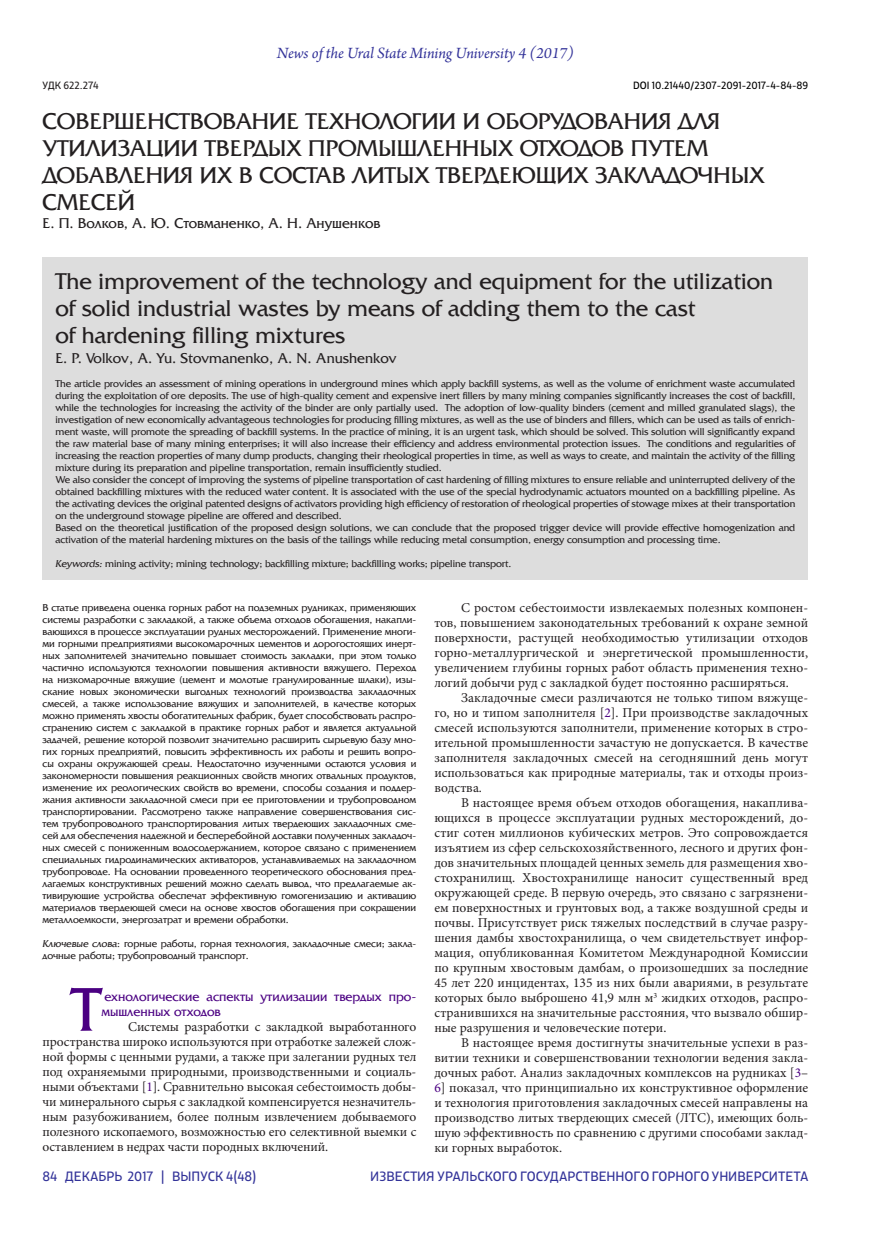
<style>
.page{position:relative;width:872px;height:1234px;background:#fff}
.page>*{position:absolute;margin:0;border:0;box-sizing:border-box;transform-origin:0 0}
.Обычный{font:64.8px "AG Friquer";color:#4b0082}
.Îñíîâíîé_òåêñò__2{font:24px/27px "AG Friquer";color:#231f20}
.Обычный-2{font:24px/27px "AG Friquer";color:#231f20}
.t1{font:italic 16.5px "Arno Pro";letter-spacing:-.005em;color:#339}
.Îñíîâíîé_òåêñò__2-2{font:15px "AG Friquer";color:#231f20}
.Обычный-3{font:15px "AG Friquer";color:#231f20}
.Обычный-4{font:13.5px/15px "Minion Pro";color:#231f20;text-align:justify}
.Абзац_списка{font:13.5px/15px "Minion Pro";letter-spacing:-.01em;color:#231f20;text-align:justify}
.t2{font:13.5px "XXII Centar";color:#339}
.Обычный-5{font:13.5px/15px "AG Friquer";color:#4b0082}
.Обычный-6{font:10.5px/12px "AG Friquer";letter-spacing:-.01em;color:#231f20;text-align:justify}
.Обычный-7{font:10.5px "XXII Centar";color:#000}
.Обычный-8{font:10.5px "XXII Centar";color:#231f20}
.s1{font-style:italic}
.s2{font-size:12px;color:#fff}
.s3{color:#4b0082}
</style>
<div class="page">
<div style="left:43px;top:257px;width:765px;height:322px;background:#ddd"></div>
<h3 class="t1" style="left:277px;top:44px;width:299px">News of the Ural State Mining University 4 (2017)</h3>
<p class="Обычный-8" style="left:43px;top:79px;width:58px">УДК 622.274</p>
<p class="Обычный-7" style="left:633px;top:79px;width:176px">DOI 10.21440/2307-2091-2017-4-84-89</p>
<p class="Обычный-2" style="left:43px;top:108px;width:723px">СОВЕРШЕНСТВОВАНИЕ ТЕХНОЛОГИИ И ОБОРУДОВАНИЯ ДЛЯ УТИЛИЗАЦИИ ТВЕРДЫХ ПРОМЫШЛЕННЫХ ОТХОДОВ ПУТЕМ ДОБАВЛЕНИЯ ИХ В СОСТАВ ЛИТЫХ ТВЕРДЕЮЩИХ ЗАКЛАДОЧНЫХ СМЕСЕЙ</p>
<p class="Обычный-3" style="left:43px;top:215px;width:339px">Е. П. Волков, А. Ю. Стовманенко, А. Н. Анушенков</p>
<p class="Îñíîâíîé_òåêñò__2" style="left:55px;top:268px;width:719px">The improvement of the technology and equipment for the utilization of solid industrial wastes by means of adding them to the cast</p>
<p class="Îñíîâíîé_òåêñò__2" style="left:55px;top:322px;width:291px">of hardening filling mixtures</p>
<p class="Îñíîâíîé_òåêñò__2-2" style="left:55px;top:350px;width:343px">E. P. Volkov, A. Yu. Stovmanenko, A. N. Anushenkov</p>
<p class="Обычный-6" style="left:55px;top:377px;width:741px">The article provides an assessment of mining operations in underground mines which apply backfill systems, as well as the volume of enrichment waste accumulated during the exploitation of ore deposits. The use of high-quality cement and expensive inert fillers by many mining companies significantly increases the cost of backfill, while the technologies for increasing the activity of the binder are only partially used. The adoption of low-quality binders (cement and milled granulated slags), the investigation of new economically advantageous technologies for producing filling mixtures, as well as the use of binders and fillers, which can be used as tails of enrich&shy;ment waste, will promote the spreading of backfill systems. In the practice of mining, it is an urgent task, which should be solved. This solution will significantly expand the raw material base of many mining enterprises; it will also increase their efficiency and address environmental protection issues. The conditions and regularities of increasing the reaction properties of many dump products, changing their rheological properties in time, as well as ways to create, and maintain the activity of the filling mixture during its preparation and pipeline transportation, remain insufficiently studied.</p>
<p class="Обычный-6" style="left:55px;top:473px;width:741px">We also consider the concept of improving the systems of pipeline transportation of cast hardening of filling mixtures to ensure reliable and uninterrupted delivery of the obtained backfilling mixtures with the reduced water content. It is associated with the use of the special hydrodynamic actuators mounted on a backfilling pipeline. As the activating devices the original patented designs of activators providing high efficiency of restoration of rheological properties of stowage mixes at their transportation on the underground stowage pipeline are offered and described.</p>
<p class="Обычный-6" style="left:55px;top:521px;width:741px">Based on the theoretical justification of the proposed design solutions, we can conclude that the proposed trigger device will provide effective homogenization and activation of the material hardening mixtures on the basis of the tailings while reducing metal consumption, energy consumption and processing time.</p>
<p class="Обычный-6" style="left:55px;top:557px;width:457px"><span class="s1">Keywords:</span> mining activity; mining technology; backfilling mixture; backfilling works; pipeline transport.</p>
<p class="Обычный-6" style="left:43px;top:601px;width:375px">В статье приведена оценка горных работ на подземных рудниках, применяющих системы разработки с закладкой, а также объема отходов обогащения, накапли&shy;вающихся в процессе эксплуатации рудных месторождений. Применение многи&shy;ми горными предприятиями высокомарочных цементов и дорогостоящих инерт&shy;ных заполнителей значительно повышает стоимость закладки, при этом только частично используются технологии повышения активности вяжущего. Переход на низкомарочные вяжущие (цемент и молотые гранулированные шлаки), изы&shy;скание новых экономически выгодных технологий производства закладочных смесей, а также использование вяжущих и заполнителей, в качестве которых можно применять хвосты обогатительных фабрик, будет способствовать распро&shy;странению систем с закладкой в практике горных работ и является актуальной задачей, решение которой позволит значительно расширить сырьевую базу мно&shy;гих горных предприятий, повысить эффективность их работы и решить вопро&shy;сы охраны окружающей среды. Недостаточно изученными остаются условия и закономерности повышения реакционных свойств многих отвальных продуктов, изменение их реологических свойств во времени, способы создания и поддер&shy;жания активности закладочной смеси при ее приготовлении и трубопроводном транспортировании. Рассмотрено также направление совершенствования сис&shy;тем трубопроводного транспортирования литых твердеющих закладочных сме&shy;сей для обеспечения надежной и бесперебойной доставки полученных закладоч&shy;ных смесей с пониженным водосодержанием, которое связано с применением специальных гидродинамических активаторов, устанавливаемых на закладочном трубопроводе. На основании проведенного теоретического обоснования пред&shy;лагаемых конструктивных решений можно сделать вывод, что предлагаемые ак&shy;тивирующие устройства обеспечат эффективную гомогенизацию и активацию материалов твердеющей смеси на основе хвостов обогащения при сокращении металлоемкости, энергозатрат и времени обработки.</p>
<p class="Обычный-6" style="left:43px;top:937px;width:375px"><span class="s1">Ключевые слова</span>: горные работы, горная технология, закладочные смеси; закла&shy;дочные работы; трубопроводный транспорт.</p>
<p class="Обычный" style="left:72px;top:975px;width:31px">Т</p>
<p class="Обычный-5" style="left:101px;top:988px;width:316px"><span class="s2">f</span>ехнологические аспекты утилизации твердых про&shy;мышленных отходов</p>
<p class="Абзац_списка" style="left:43px;top:1018px;width:375px;text-indent:86px">Системы разработки с закладкой выработанного пространства широко используются при отработке залежей слож&shy;ной формы с ценными рудами, а также при залегании рудных тел под охраняемыми природными, производственными и социаль&shy;ными объектами [<span class="s3">1</span>]. Сравнительно высокая себестоимость добы&shy;чи минерального сырья с закладкой компенсируется незначитель&shy;ным разубоживанием, более полным извлечением добываемого полезного ископаемого, возможностью его селективной выемки с оставлением в недрах части породных включений.</p>
<p class="Обычный-4" style="left:434px;top:600px;width:375px;text-indent:27px">С ростом себестоимости извлекаемых полезных компонен&shy;тов, повышением законодательных требований к охране земной поверхности, растущей необходимостью утилизации отходов горно-металлургической и энергетической промышленности, увеличением глубины горных работ область применения техно&shy;логий добычи руд с закладкой будет постоянно расширяться.</p>
<p class="Обычный-4" style="left:434px;top:690px;width:375px;text-indent:27px">Закладочные смеси различаются не только типом вяжуще&shy;го, но и типом заполнителя [<span class="s3">2</span>]. При производстве закладочных смесей используются заполнители, применение которых в стро&shy;ительной промышленности зачастую не допускается. В качестве заполнителя закладочных смесей на сегодняшний день могут использоваться как природные материалы, так и отходы произ&shy;водства.</p>
<p class="Обычный-4" style="left:434px;top:795px;width:375px;text-indent:27px">В настоящее время объем отходов обогащения, накаплива&shy;ющихся в процессе эксплуатации рудных месторождений, до&shy;стиг сотен миллионов кубических метров. Это сопровождается изъятием из сфер сельскохозяйственного, лесного и других фон&shy;дов значительных площадей ценных земель для размещения хво&shy;стохранилищ. Хвостохранилище наносит существенный вред окружающей среде. В первую очередь, это связано с загрязнени&shy;ем поверхностных и грунтовых вод, а также воздушной среды и почвы. Присутствует риск тяжелых последствий в случае разру&shy;шения дамбы хвостохранилища, о чем свидетельствует инфор&shy;мация, опубликованная Комитетом Международной Комиссии по крупным хвостовым дамбам, о произошедших за последние 45 лет 220 инцидентах, 135 из них были авариями, в результате которых было выброшено 41,9 млн м<sup>3</sup> жидких отходов, распро&shy;странившихся на значительные расстояния, что вызвало обшир&shy;ные разрушения и человеческие потери.</p>
<p class="Обычный-4" style="left:434px;top:1035px;width:375px;text-indent:27px">В настоящее время достигнуты значительные успехи в раз&shy;витии техники и совершенствовании технологии ведения закла&shy;дочных работ. Анализ закладочных комплексов на рудниках [<span class="s3">3</span>– <span class="s3">6</span>] показал, что принципиально их конструктивное оформление и технология приготовления закладочных смесей направлены на производство литых твердеющих смесей (ЛТС), имеющих боль&shy;шую эффективность по сравнению с другими способами заклад&shy;ки горных выработок.</p>
<p class="t2" style="left:43px;top:1167px;width:215px">84 ДЕКАБРЬ 2017 | ВЫПУСК 4(48)</p>
<p class="t2" style="left:370px;top:1167px;width:439px">ИЗВЕСТИЯ УРАЛЬСКОГО ГОСУДАРСТВЕННОГО ГОРНОГО УНИВЕРСИТЕТА</p>
</div>
